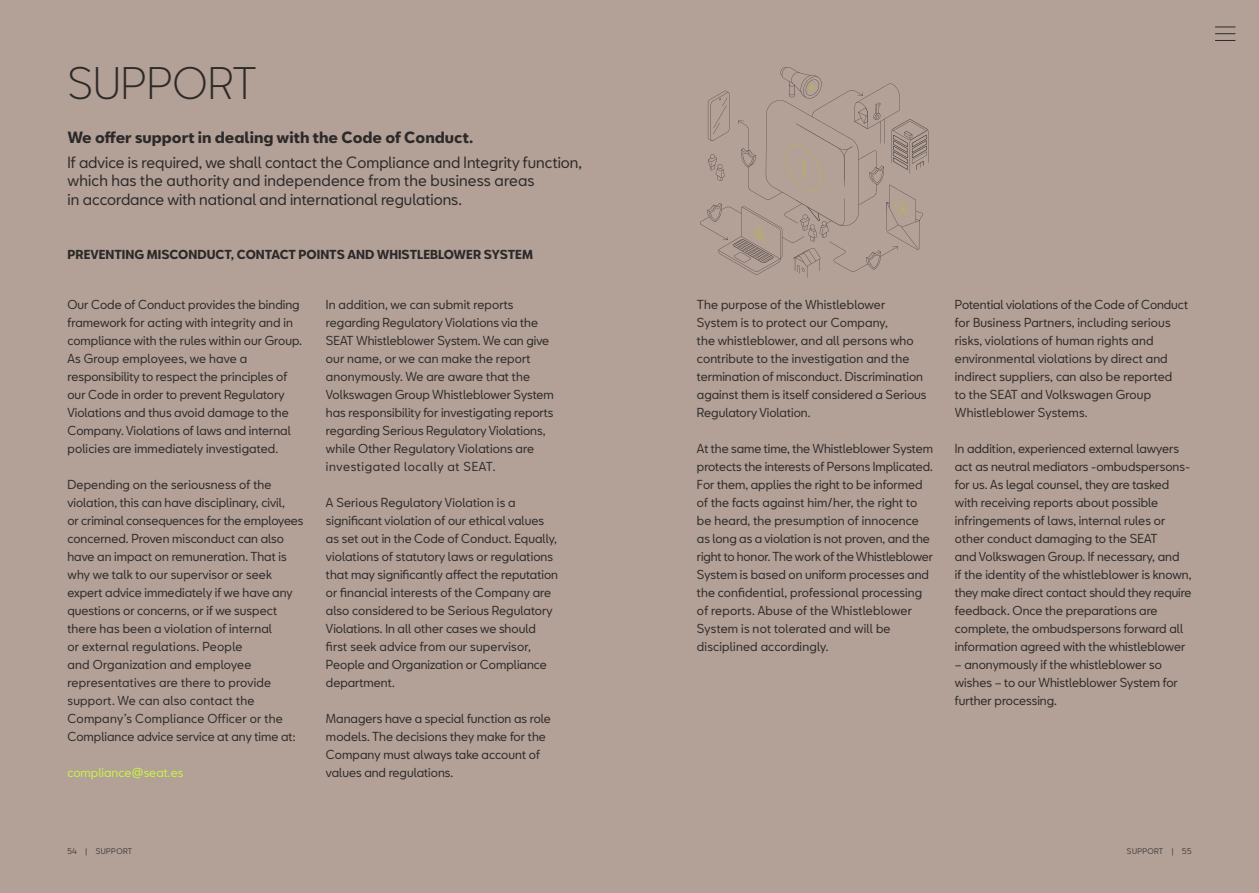
<style>
.page{position:relative;width:1259px;height:893px;background:#fff}
.page>*{position:absolute;margin:0;border:0;box-sizing:border-box;transform-origin:0 0}
.t1{font:300 42px "SEATBCN";color:#2c2a29}
.t2{font:15px/18.8px "SEATBCN";color:#2c2a29}
.t3{font:700 15px "SEATBCN";color:#2c2a29}
.t4{font:12px/18px "SEATBCN";color:#2c2a29}
.t5{font:700 12px "SEATBCN";color:#2c2a29}
.t6{font:12px "SEATBCN";color:#c8f546}
.t7{font:7.5px "SEATBCN";letter-spacing:.05em;color:#2c2a29}
</style>
<div class="page">
<div style="left:0;top:0;width:629px;height:893px;background:#b3a097"></div>
<div style="left:629px;top:0;width:630px;height:893px;background:#b3a097"></div>
<svg style="left:700px;top:67px;width:228px;height:211px"></svg>
<svg style="left:1215px;top:27px;width:20px;height:7px"></svg>
<svg style="left:1215px;top:40px;width:20px;height:1px"></svg>
<h1 class="t1" style="left:67px;top:53px;width:191px">SUPPORT</h1>
<p class="t3" style="left:67px;top:129px;width:407px">We offer support in dealing with the Code of Conduct.</p>
<p class="t2" style="left:67px;top:154px;width:516px">If advice is required, we shall contact the Compliance and Integrity function, which has the authority and independence from the business areas<br>in accordance with national and international regulations.</p>
<p class="t5" style="left:67px;top:248px;width:467px">PREVENTING MISCONDUCT, CONTACT POINTS AND WHISTLEBLOWER SYSTEM</p>
<p class="t4" style="left:67px;top:296px;width:236px">Our Code of Conduct provides the binding framework for acting with integrity and in compliance with the rules within our Group.<br>As Group employees, we have a responsibility to respect the principles of our Code in order to prevent Regulatory Violations and thus avoid damage to the Company. Violations of laws and internal policies are immediately investigated.</p>
<p class="t4" style="left:67px;top:476px;width:237px">Depending on the seriousness of the violation, this can have disciplinary, civil,<br>or criminal consequences for the employees concerned. Proven misconduct can also have an impact on remuneration. That is why we talk to our supervisor or seek expert advice immediately if we have any questions or concerns, or if we suspect there has been a violation of internal<br>or external regulations. People<br>and Organization and employee representatives are there to provide support. We can also contact the Company’s Compliance Officer or the Compliance advice service at any time at:</p>
<p class="t6" style="left:67px;top:764px;width:117px">compliance@seat.es</p>
<p class="t4" style="left:326px;top:296px;width:229px">In addition, we can submit reports regarding Regulatory Violations via the SEAT Whistleblower System. We can give our name, or we can make the report anonymously. We are aware that the Volkswagen Group Whistleblower System has responsibility for investigating reports regarding Serious Regulatory Violations, while Other Regulatory Violations are investigated locally at SEAT.</p>
<p class="t4" style="left:326px;top:494px;width:234px">A Serious Regulatory Violation is a significant violation of our ethical values as set out in the Code of Conduct. Equally, violations of statutory laws or regulations that may significantly affect the reputation or financial interests of the Company are also considered to be Serious Regulatory Violations. In all other cases we should first seek advice from our supervisor, People and Organization or Compliance department.</p>
<p class="t4" style="left:326px;top:710px;width:226px">Managers have a special function as role models. The decisions they make for the Company must always take account of values and regulations.</p>
<p class="t4" style="left:697px;top:296px;width:231px">The purpose of the Whistleblower System is to protect our Company,<br>the whistleblower, and all persons who contribute to the investigation and the termination of misconduct. Discrimination against them is itself considered a Serious Regulatory Violation.</p>
<p class="t4" style="left:697px;top:440px;width:237px">At the same time, the Whistleblower System protects the interests of Persons Implicated.<br>For them, applies the right to be informed of the facts against him/her, the right to be heard, the presumption of innocence as long as a violation is not proven, and the right to honor. The work of the Whistleblower System is based on uniform processes and the confidential, professional processing of reports. Abuse of the Whistleblower System is not tolerated and will be disciplined accordingly.</p>
<p class="t4" style="left:955px;top:296px;width:235px">Potential violations of the Code of Conduct for Business Partners, including serious risks, violations of human rights and environmental violations by direct and indirect suppliers, can also be reported<br>to the SEAT and Volkswagen Group Whistleblower Systems.</p>
<p class="t4" style="left:955px;top:440px;width:238px">In addition, experienced external lawyers act as neutral mediators -ombudspersons&shy;for us. As legal counsel, they are tasked with receiving reports about possible infringements of laws, internal rules or other conduct damaging to the SEAT<br>and Volkswagen Group. If necessary, and<br>if the identity of the whistleblower is known, they make direct contact should they require feedback. Once the preparations are complete, the ombudspersons forward all information agreed with the whistleblower</p>
<p class="t4" style="left:955px;top:656px;width:224px">– anonymously if the whistleblower so wishes – to our Whistleblower System for further processing.</p>
<p class="t7" style="left:67px;top:846px;width:66px">54 | SUPPORT</p>
<p class="t7" style="left:1127px;top:846px;width:66px">SUPPORT | 55</p>
</div>
